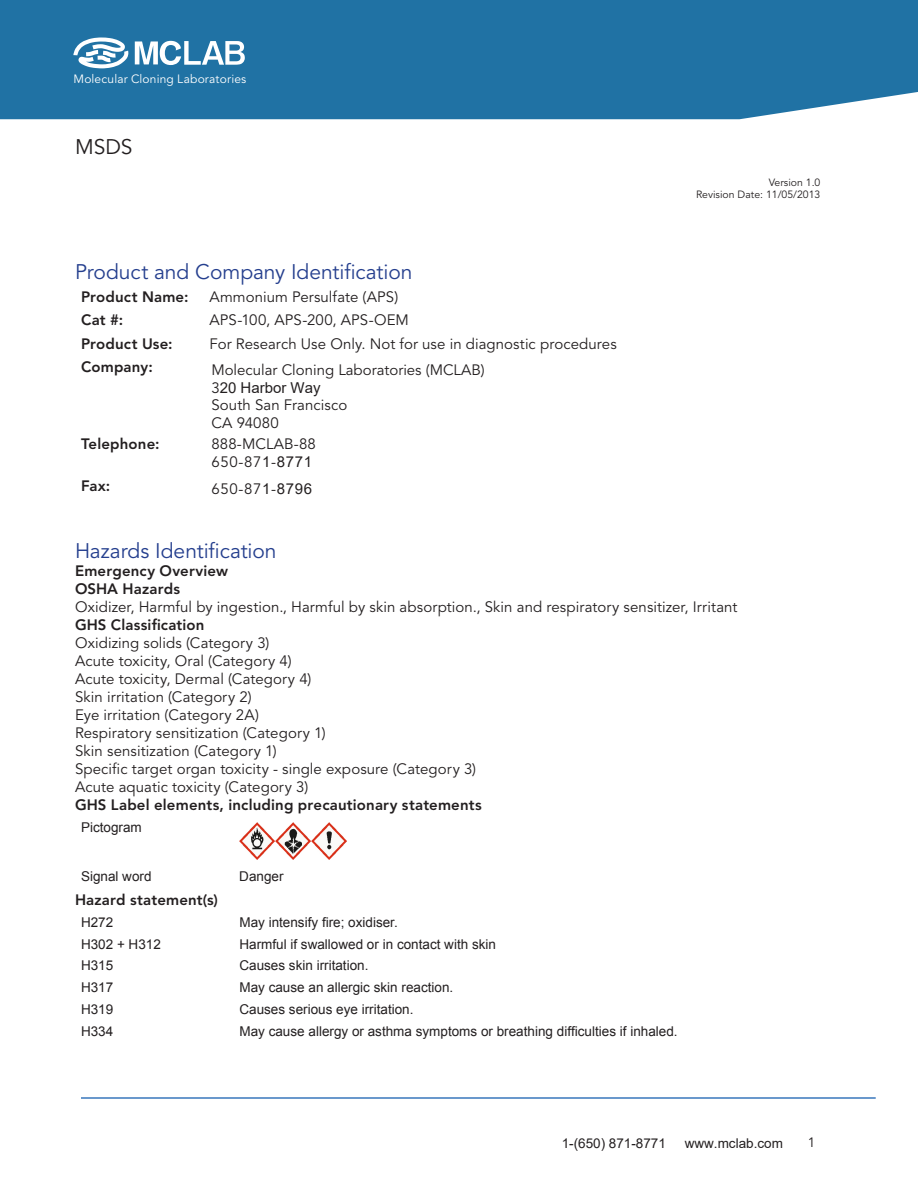
<style>
.page{position:relative;width:918px;height:1188px;background:#fff}
.page>*{position:absolute;margin:0;border:0;box-sizing:border-box;transform-origin:0 0}
.t1{font:21px "Avenir";letter-spacing:-.005em;color:#253f8e}
.t2{font:21px "Avenir";color:#231f20}
.t3{font:15px/18px "Avenir";letter-spacing:.005em;color:#231f20}
.t4{font:800 15px/18px "Avenir";letter-spacing:.01em;color:#231f20}
.t5{font:15px "Arial";color:#231f20}
.t6{font:13.5px "Arial";color:#231f20}
.t7{font:13.5px "Arial";color:#231f20}
.t8{font:13.5px "Avenir";color:#231f20}
.t9{font:12px "Avenir";letter-spacing:.015em;color:#fff}
.t10{font:10.5px/12.6px "Avenir";color:#231f20;text-align:right}
.s1{font-family:"Avenir"}
.s2{font-family:"Arial"}
</style>
<div class="page">
<hr style="left:81px;top:1097px;width:795px;height:2px;background:#3977bc">
<div style="left:0;top:0;width:918px;height:119px;background:#2072a4"></div>
<svg style="left:73px;top:38px;width:55px;height:30px"></svg>
<svg style="left:135px;top:41px;width:110px;height:24px"></svg>
<img style="left:239px;top:822px;width:108px;height:37px">
<p class="t9" style="left:74px;top:72px;width:174px">Molecular Cloning Laboratories</p>
<h1 class="t2" style="left:75px;top:135px;width:59px">MSDS</h1>
<h1 class="t1" style="left:75px;top:259px;width:339px">Product and Company Identification</h1>
<p class="t4" style="left:81px;top:288px;width:109px">Product Name:</p>
<p class="t3" style="left:210px;top:288px;width:190px">Ammonium Persulfate (APS)</p>
<p class="t4" style="left:81px;top:311px;width:44px">Cat #:</p>
<p class="t3" style="left:210px;top:312px;width:201px">APS-100, APS-200, APS-OEM</p>
<p class="t4" style="left:81px;top:335px;width:93px">Product Use:</p>
<p class="t3" style="left:210px;top:335px;width:409px">For Research Use Only. Not for use in diagnostic procedures</p>
<p class="t4" style="left:81px;top:358px;width:73px">Company:</p>
<p class="t3" style="left:211px;top:361px;width:275px">Molecular Cloning Laboratories (MCLAB)</p>
<p class="t5" style="left:211px;top:377px;width:111px"><span class="s1">3</span>20 Harbor Way</p>
<p class="t3" style="left:211px;top:397px;width:137px">South San Francisco<br>CA 94080</p>
<p class="t3" style="left:211px;top:435px;width:106px">888-MCLAB-88<br>650-87<span class="s2">1</span>-<span class="s2">8771</span></p>
<p class="t3" style="left:211px;top:480px;width:102px">650-87<span class="s2">1</span>-<span class="s2">8796</span></p>
<p class="t4" style="left:81px;top:435px;width:80px">Telephone:</p>
<p class="t4" style="left:81px;top:477px;width:31px">Fax:</p>
<p class="t10" style="left:696px;top:176px;width:126px">Version 1.0<br>Revision Date: 11/05/2013</p>
<h1 class="t1" style="left:75px;top:539px;width:203px">Hazards Identification</h1>
<p class="t4" style="left:75px;top:562px;width:155px">Emergency Overview<br>OSHA Hazards</p>
<p class="t3" style="left:75px;top:599px;width:664px">Oxidizer, Harmful by ingestion., Harmful by skin absorption., Skin and respiratory sensitizer, Irritant</p>
<p class="t4" style="left:75px;top:616px;width:131px">GHS Classification</p>
<p class="t3" style="left:75px;top:635px;width:403px">Oxidizing solids (Category 3)<br>Acute toxicity, Oral (Category 4)<br>Acute toxicity, Dermal (Category 4)<br>Skin irritation (Category 2)<br>Eye irritation (Category 2A)<br>Respiratory sensitization (Category 1)<br>Skin sensitization (Category 1)<br>Specific target organ toxicity - single exposure (Category 3)<br>Acute aquatic toxicity (Category 3)</p>
<p class="t4" style="left:75px;top:796px;width:408px">GHS Label elements, including precautionary statements</p>
<p class="t6" style="left:81px;top:819px;width:62px">Pictogram</p>
<p class="t6" style="left:81px;top:867px;width:72px">Signal word</p>
<p class="t6" style="left:239px;top:867px;width:46px">Danger</p>
<p class="t4" style="left:75px;top:891px;width:145px">Hazard statement(s)</p>
<p class="t6" style="left:81px;top:913px;width:34px">H272</p>
<p class="t6" style="left:239px;top:913px;width:160px">May intensify fire; oxidiser.</p>
<p class="t6" style="left:81px;top:935px;width:81px">H302 + H312</p>
<p class="t6" style="left:239px;top:935px;width:258px">Harmful if swallowed or in contact with skin</p>
<p class="t6" style="left:81px;top:957px;width:34px">H315</p>
<p class="t6" style="left:239px;top:957px;width:131px">Causes skin irritation.</p>
<p class="t6" style="left:81px;top:979px;width:34px">H317</p>
<p class="t6" style="left:239px;top:979px;width:215px">May cause an allergic skin reaction.</p>
<p class="t6" style="left:81px;top:1001px;width:34px">H319</p>
<p class="t6" style="left:239px;top:1001px;width:176px">Causes serious eye irritation.</p>
<p class="t6" style="left:81px;top:1022px;width:34px">H334</p>
<p class="t6" style="left:239px;top:1022px;width:440px">May cause allergy or asthma symptoms or breathing difficulties if inhaled.</p>
<p class="t7" style="left:562px;top:1134px;width:106px">1-(650) 871-8771</p>
<p class="t7" style="left:685px;top:1134px;width:100px">www.mclab.com</p>
<p class="t8" style="left:808px;top:1135px;width:9px">1</p>
</div>
